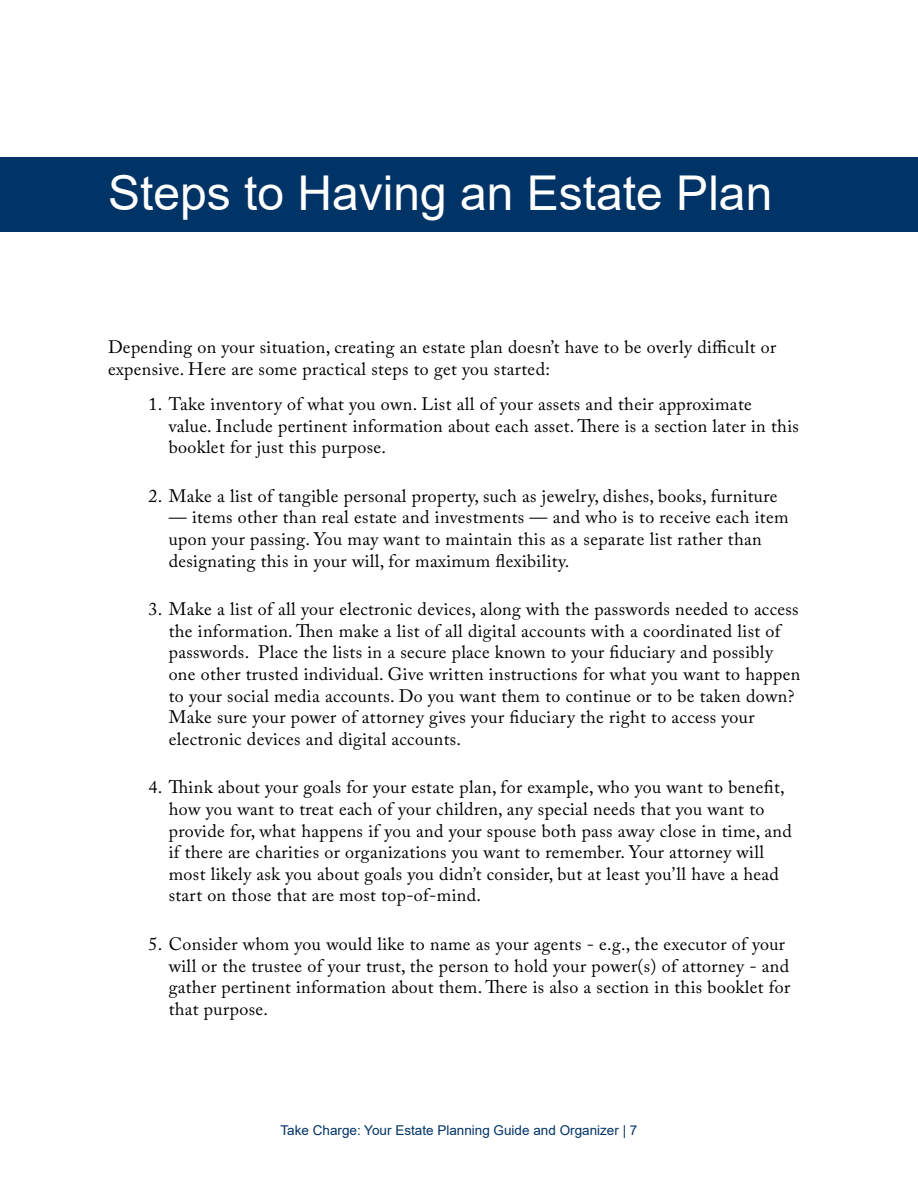
<style>
.page{position:relative;width:918px;height:1188px;background:#fff}
.page>*{position:absolute;margin:0;border:0;box-sizing:border-box;transform-origin:0 0}
.t1{font:48px "Arial";color:#fff}
.t2{font:18px/21.6px "Adobe Caslon Pro";letter-spacing:.02em;color:#000}
.t3{font:13.5px "Arial";color:#036}
</style>
<div class="page">
<div style="left:0;top:158px;width:918px;height:74px;background:#036"></div>
<h1 class="t1" style="left:108px;top:160px;width:666px">Steps to Having an Estate Plan</h1>
<p class="t2" style="left:108px;top:336px;width:670px">Depending on your situation, creating an estate plan doesn’t have to be overly difficult or expensive. Here are some practical steps to get you started:</p>
<p class="t2" style="left:169px;top:393px;width:632px;text-indent:-20px">1. Take inventory of what you own. List all of your assets and their approximate value. Include pertinent information about each asset. There is a section later in this booklet for just this purpose.</p>
<p class="t2" style="left:148px;top:485px;width:630px">2. Make a list of tangible personal property, such as jewelry, dishes, books, furniture</p>
<p class="t2" style="left:169px;top:506px;width:621px">— items other than real estate and investments — and who is to receive each item upon your passing. You may want to maintain this as a separate list rather than designating this in your will, for maximum flexibility.</p>
<p class="t2" style="left:169px;top:598px;width:633px;text-indent:-20px">3. Make a list of all your electronic devices, along with the passwords needed to access the information. Then make a list of all digital accounts with a coordinated list of passwords. Place the lists in a secure place known to your fiduciary and possibly one other trusted individual. Give written instructions for what you want to happen to your social media accounts. Do you want them to continue or to be taken down?<br>Make sure your power of attorney gives your fiduciary the right to access your electronic devices and digital accounts.</p>
<p class="t2" style="left:169px;top:776px;width:625px;text-indent:-20px">4. Think about your goals for your estate plan, for example, who you want to benefit, how you want to treat each of your children, any special needs that you want to provide for, what happens if you and your spouse both pass away close in time, and if there are charities or organizations you want to remember. Your attorney will most likely ask you about goals you didn’t consider, but at least you’ll have a head start on those that are most top-of-mind.</p>
<p class="t2" style="left:169px;top:933px;width:623px;text-indent:-20px">5. Consider whom you would like to name as your agents - e.g., the executor of your will or the trustee of your trust, the person to hold your power(s) of attorney - and gather pertinent information about them. There is also a section in this booklet for that purpose.</p>
<p class="t3" style="left:281px;top:1121px;width:358px">Take Charge: Your Estate Planning Guide and Organizer | 7</p>
</div>
